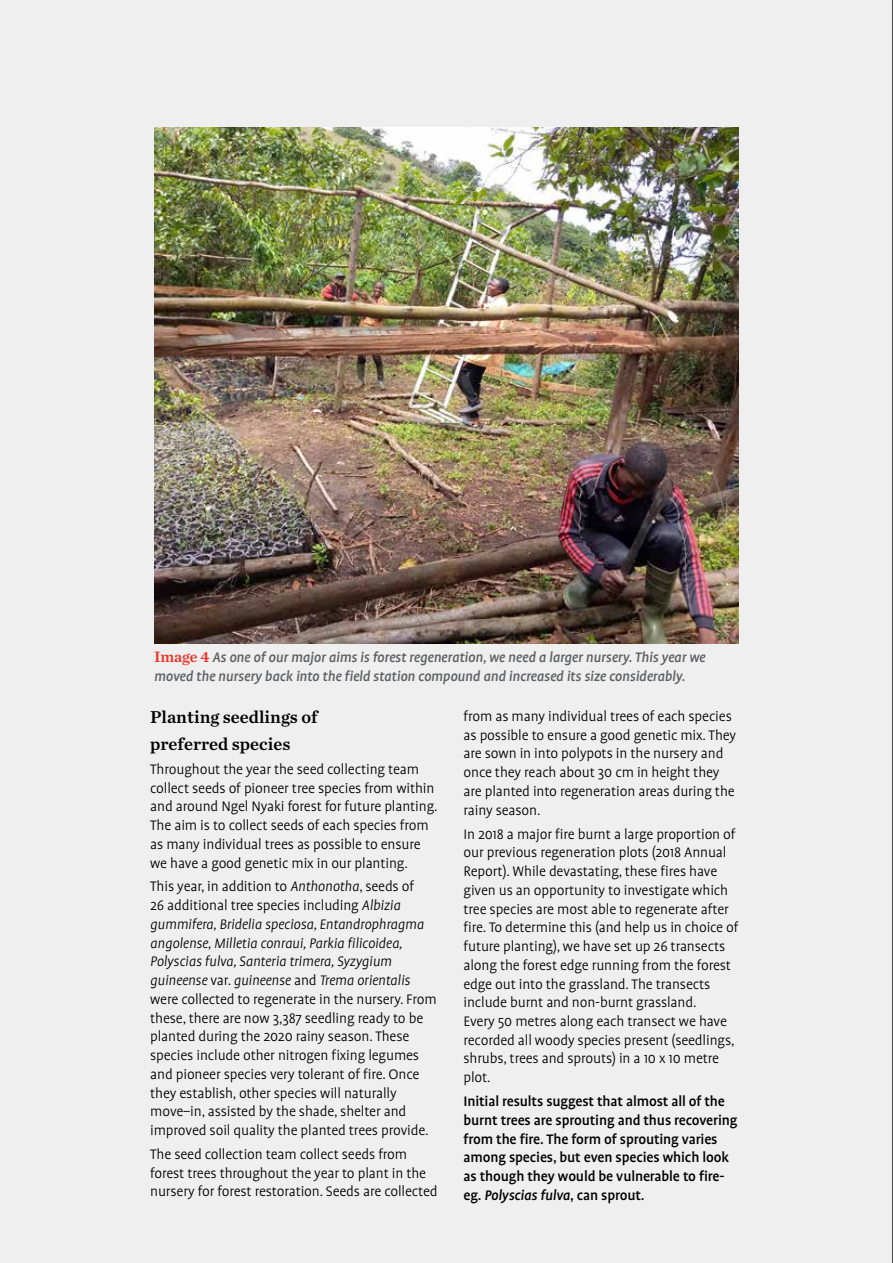
<style>
.page{position:relative;width:893px;height:1263px;background:#efefef}
.page>*{position:absolute;margin:0;border:0;box-sizing:border-box;transform-origin:0 0}
.t1{font:18px/27px "Chronicle Text G2 Semi";color:#000}
.t2{font:300 15.75px/18.8px "Profile Pro";letter-spacing:-.01em;color:#000}
.t3{font:500 15.75px/18.8px "Profile Pro";letter-spacing:-.01em;color:#000}
.t4{font:italic 500 15.75px/18.8px "Profile Pro";letter-spacing:-.01em;color:#5f6062}
.s1{font-family:"Chronicle Text G2 Semi";font-weight:400;font-style:normal;color:#ee3124}
.s2{font-style:italic}
</style>
<div class="page">
<img style="left:154px;top:128px;width:585px;height:516px">
<p class="t4" style="left:154px;top:648px;width:553px"><span class="s1">Image 4</span> As one of our major aims is forest regeneration, we need a larger nursery. This year we moved the nursery back into the field station compound and increased its size considerably.</p>
<p class="t1" style="left:150px;top:702px;width:169px">Planting seedlings of preferred species</p>
<p class="t2" style="left:150px;top:760px;width:289px">Throughout the year the seed collecting team collect seeds of pioneer tree species from within and around Ngel Nyaki forest for future planting.<br>The aim is to collect seeds of each species from as many individual trees as possible to ensure we have a good genetic mix in our planting.</p>
<p class="t2" style="left:150px;top:878px;width:288px">This year, in addition to <span class="s2">Anthonotha</span>, seeds of<br>26 additional tree species including <span class="s2">Albizia gummifera, Bridelia speciosa, Entandrophragma angolense, Milletia conraui, Parkia filicoidea, Polyscias fulva, Santeria trimera, Syzygium guineense</span> var. <span class="s2">guineense</span> and <span class="s2">Trema orientalis </span>were collected to regenerate in the nursery. From these, there are now 3,387 seedling ready to be planted during the 2020 rainy season. These species include other nitrogen fixing legumes and pioneer species very tolerant of fire. Once they establish, other species will naturally move–in, assisted by the shade, shelter and improved soil quality the planted trees provide.</p>
<p class="t2" style="left:150px;top:1145px;width:289px">The seed collection team collect seeds from forest trees throughout the year to plant in the nursery for forest restoration. Seeds are collected</p>
<p class="t2" style="left:463px;top:707px;width:274px">from as many individual trees of each species as possible to ensure a good genetic mix. They are sown in into polypots in the nursery and once they reach about 30 cm in height they are planted into regeneration areas during the rainy season.</p>
<p class="t2" style="left:463px;top:825px;width:276px">In 2018 a major fire burnt a large proportion of our previous regeneration plots (2018 Annual Report). While devastating, these fires have given us an opportunity to investigate which tree species are most able to regenerate after fire. To determine this (and help us in choice of future planting), we have set up 26 transects along the forest edge running from the forest edge out into the grassland. The transects include burnt and non-burnt grassland.<br>Every 50 metres along each transect we have recorded all woody species present (seedlings, shrubs, trees and sprouts) in a 10 x 10 metre plot.</p>
<p class="t3" style="left:463px;top:1092px;width:276px">Initial results suggest that almost all of the burnt trees are sprouting and thus recovering from the fire. The form of sprouting varies among species, but even species which look as though they would be vulnerable to fire&shy;eg. <span class="s2">Polyscias fulva</span>, can sprout.</p>
</div>
